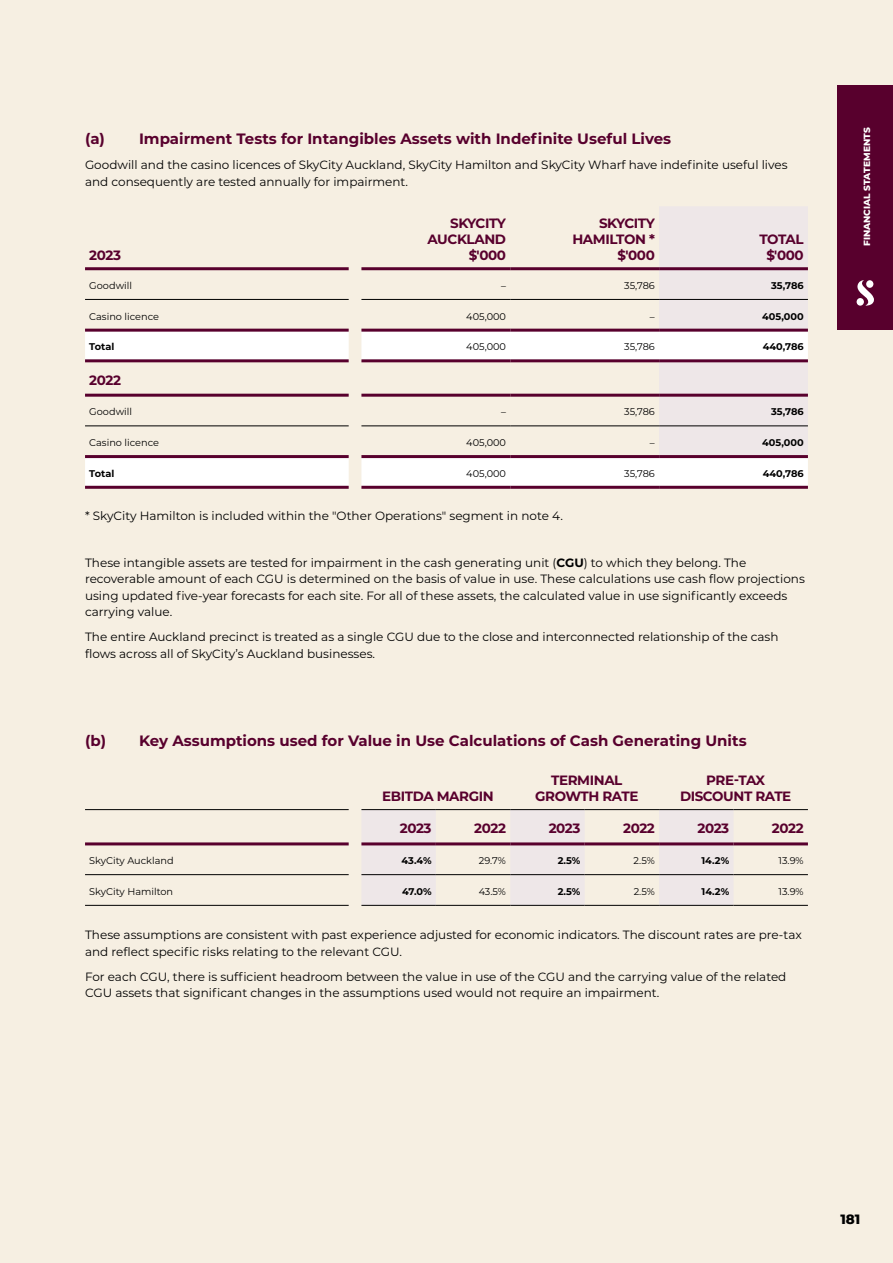
<style>
.page{position:relative;width:893px;height:1263px;background:#f6efe2}
.page>*{position:absolute;margin:0;border:0;box-sizing:border-box;transform-origin:0 0}
.t1{font:700 15px "Montserrat";color:#58002d}
.t2{font:700 13.5px/16.2px "Montserrat";letter-spacing:-.03em;color:#58002d;text-align:center}
.t3{font:800 13.5px "Montserrat";color:#000}
.t4{font:12px/16.5px "Montserrat";color:#000}
.t5{font:9.75px "Montserrat";color:#000}
.t6{font:700 9.75px "Montserrat";color:#000}
.t7{font:800 9px "Montserrat";color:#fff}
.s1{font-weight:700}
</style>
<div class="page">
<svg style="left:85px;top:332px;width:264px;height:154px"></svg>
<svg style="left:361px;top:270px;width:447px;height:216px"></svg>
<hr style="left:85px;top:267px;width:264px;height:3px;background:#58002d">
<hr style="left:85px;top:394px;width:264px;height:3px;background:#58002d">
<hr style="left:361px;top:267px;width:149px;height:3px;background:#58002d">
<hr style="left:510px;top:267px;width:149px;height:3px;background:#58002d">
<hr style="left:659px;top:267px;width:149px;height:3px;background:#58002d">
<hr style="left:85px;top:329px;width:264px;height:3px;background:#58002d">
<hr style="left:85px;top:359px;width:264px;height:3px;background:#58002d">
<hr style="left:85px;top:455px;width:264px;height:3px;background:#58002d">
<hr style="left:85px;top:486px;width:264px;height:3px;background:#58002d">
<hr style="left:361px;top:329px;width:149px;height:3px;background:#58002d">
<hr style="left:510px;top:329px;width:149px;height:3px;background:#58002d">
<hr style="left:659px;top:329px;width:149px;height:3px;background:#58002d">
<hr style="left:361px;top:359px;width:149px;height:3px;background:#58002d">
<hr style="left:510px;top:359px;width:149px;height:3px;background:#58002d">
<hr style="left:659px;top:359px;width:149px;height:3px;background:#58002d">
<hr style="left:361px;top:394px;width:149px;height:3px;background:#58002d">
<hr style="left:510px;top:394px;width:149px;height:3px;background:#58002d">
<hr style="left:659px;top:394px;width:149px;height:3px;background:#58002d">
<hr style="left:361px;top:455px;width:149px;height:3px;background:#58002d">
<hr style="left:510px;top:455px;width:149px;height:3px;background:#58002d">
<hr style="left:659px;top:455px;width:149px;height:3px;background:#58002d">
<hr style="left:361px;top:486px;width:149px;height:3px;background:#58002d">
<hr style="left:510px;top:486px;width:149px;height:3px;background:#58002d">
<hr style="left:659px;top:486px;width:149px;height:3px;background:#58002d">
<hr style="left:85px;top:426px;width:264px;height:1px;background:#000">
<hr style="left:361px;top:426px;width:149px;height:1px;background:#000">
<hr style="left:510px;top:426px;width:149px;height:1px;background:#000">
<hr style="left:659px;top:426px;width:149px;height:1px;background:#000">
<hr style="left:85px;top:299px;width:264px;height:1px;background:#000">
<hr style="left:361px;top:299px;width:149px;height:1px;background:#000">
<hr style="left:510px;top:299px;width:149px;height:1px;background:#000">
<hr style="left:659px;top:299px;width:149px;height:1px;background:#000">
<svg style="left:361px;top:810px;width:372px;height:95px"></svg>
<hr style="left:85px;top:842px;width:264px;height:3px;background:#58002d">
<hr style="left:361px;top:842px;width:75px;height:3px;background:#58002d">
<hr style="left:436px;top:842px;width:74px;height:3px;background:#58002d">
<hr style="left:510px;top:842px;width:75px;height:3px;background:#58002d">
<hr style="left:585px;top:842px;width:74px;height:3px;background:#58002d">
<hr style="left:659px;top:842px;width:74px;height:3px;background:#58002d">
<hr style="left:733px;top:842px;width:75px;height:3px;background:#58002d">
<hr style="left:85px;top:905px;width:264px;height:1px;background:#000">
<hr style="left:361px;top:905px;width:75px;height:1px;background:#000">
<hr style="left:436px;top:905px;width:74px;height:1px;background:#000">
<hr style="left:510px;top:905px;width:75px;height:1px;background:#000">
<hr style="left:585px;top:905px;width:74px;height:1px;background:#000">
<hr style="left:659px;top:905px;width:74px;height:1px;background:#000">
<hr style="left:733px;top:905px;width:75px;height:1px;background:#000">
<hr style="left:510px;top:809px;width:75px;height:1px;background:#000">
<hr style="left:585px;top:809px;width:74px;height:1px;background:#000">
<hr style="left:659px;top:809px;width:74px;height:1px;background:#000">
<hr style="left:733px;top:809px;width:75px;height:1px;background:#000">
<hr style="left:85px;top:809px;width:264px;height:1px;background:#000">
<hr style="left:361px;top:809px;width:75px;height:1px;background:#000">
<hr style="left:436px;top:809px;width:74px;height:1px;background:#000">
<hr style="left:85px;top:874px;width:264px;height:1px;background:#000">
<hr style="left:361px;top:874px;width:75px;height:1px;background:#000">
<hr style="left:436px;top:874px;width:74px;height:1px;background:#000">
<hr style="left:510px;top:874px;width:75px;height:1px;background:#000">
<hr style="left:585px;top:874px;width:74px;height:1px;background:#000">
<hr style="left:659px;top:874px;width:74px;height:1px;background:#000">
<hr style="left:733px;top:874px;width:75px;height:1px;background:#000">
<div style="left:838px;top:85px;width:55px;height:245px;background:#58002d"></div>
<svg style="left:857px;top:280px;width:17px;height:26px"></svg>
<p class="t1" style="left:85px;top:128px;width:588px">(a) Impairment Tests for Intangibles Assets with Indefinite Useful Lives</p>
<p class="t4" style="left:85px;top:156px;width:704px">Goodwill and the casino licences of SkyCity Auckland, SkyCity Hamilton and SkyCity Wharf have indefinite useful lives and consequently are tested annually for impairment.</p>
<p class="t2" style="left:89px;top:247px;width:33px">2023</p>
<p class="t2" style="left:428px;top:214px;width:80px;text-align:right">SKYCITY<br>AUCKLAND $'000</p>
<p class="t2" style="left:572px;top:214px;width:84px;text-align:right">SKYCITY<br>HAMILTON * $'000</p>
<p class="t2" style="left:759px;top:230px;width:46px">TOTAL $'000</p>
<p class="t5" style="left:89px;top:279px;width:44px">Goodwill</p>
<p class="t5" style="left:501px;top:279px;width:6px">–</p>
<p class="t5" style="left:624px;top:279px;width:32px">35,786</p>
<p class="t6" style="left:771px;top:278px;width:34px">35,786</p>
<p class="t5" style="left:89px;top:309px;width:71px">Casino licence</p>
<p class="t5" style="left:466px;top:309px;width:41px">405,000</p>
<p class="t5" style="left:650px;top:309px;width:6px">–</p>
<p class="t6" style="left:762px;top:309px;width:43px">405,000</p>
<p class="t6" style="left:89px;top:340px;width:27px">Total</p>
<p class="t5" style="left:466px;top:340px;width:41px">405,000</p>
<p class="t5" style="left:624px;top:340px;width:32px">35,786</p>
<p class="t6" style="left:763px;top:340px;width:42px">440,786</p>
<p class="t2" style="left:89px;top:371px;width:33px">2022</p>
<p class="t5" style="left:89px;top:405px;width:44px">Goodwill</p>
<p class="t5" style="left:501px;top:405px;width:6px">–</p>
<p class="t5" style="left:624px;top:405px;width:32px">35,786</p>
<p class="t6" style="left:771px;top:405px;width:34px">35,786</p>
<p class="t5" style="left:89px;top:436px;width:71px">Casino licence</p>
<p class="t5" style="left:466px;top:436px;width:41px">405,000</p>
<p class="t5" style="left:650px;top:436px;width:6px">–</p>
<p class="t6" style="left:762px;top:435px;width:43px">405,000</p>
<p class="t6" style="left:89px;top:466px;width:27px">Total</p>
<p class="t5" style="left:466px;top:466px;width:41px">405,000</p>
<p class="t5" style="left:624px;top:466px;width:32px">35,786</p>
<p class="t6" style="left:763px;top:466px;width:42px">440,786</p>
<p class="t4" style="left:85px;top:507px;width:479px">* SkyCity Hamilton is included within the "Other Operations" segment in note 4.</p>
<p class="t4" style="left:85px;top:554px;width:721px">These intangible assets are tested for impairment in the cash generating unit (<span class="s1">CGU</span>) to which they belong. The recoverable amount of each CGU is determined on the basis of value in use. These calculations use cash flow projections using updated five-year forecasts for each site. For all of these assets, the calculated value in use significantly exceeds carrying value.</p>
<p class="t4" style="left:85px;top:628px;width:695px">The entire Auckland precinct is treated as a single CGU due to the close and interconnected relationship of the cash flows across all of SkyCity’s Auckland businesses.</p>
<p class="t1" style="left:85px;top:730px;width:663px">(b) Key Assumptions used for Value in Use Calculations of Cash Generating Units</p>
<p class="t2" style="left:382px;top:787px;width:113px">EBITDA MARGIN</p>
<p class="t2" style="left:535px;top:771px;width:105px">TERMINAL<br>GROWTH RATE</p>
<p class="t2" style="left:680px;top:771px;width:113px">PRE-TAX<br>DISCOUNT RATE</p>
<p class="t2" style="left:400px;top:820px;width:33px">2023</p>
<p class="t2" style="left:474px;top:820px;width:33px">2022</p>
<p class="t2" style="left:549px;top:820px;width:33px">2023</p>
<p class="t2" style="left:623px;top:820px;width:33px">2022</p>
<p class="t2" style="left:697px;top:820px;width:33px">2023</p>
<p class="t2" style="left:772px;top:820px;width:33px">2022</p>
<p class="t5" style="left:89px;top:854px;width:86px">SkyCity Auckland</p>
<p class="t6" style="left:402px;top:853px;width:31px">43.4%</p>
<p class="t5" style="left:479px;top:854px;width:29px">29.7%</p>
<p class="t6" style="left:558px;top:853px;width:24px">2.5%</p>
<p class="t5" style="left:634px;top:854px;width:23px">2.5%</p>
<p class="t6" style="left:701px;top:853px;width:29px">14.2%</p>
<p class="t5" style="left:779px;top:854px;width:27px">13.9%</p>
<p class="t5" style="left:89px;top:884px;width:85px">SkyCity Hamilton</p>
<p class="t6" style="left:402px;top:884px;width:31px">47.0%</p>
<p class="t5" style="left:479px;top:884px;width:29px">43.5%</p>
<p class="t6" style="left:558px;top:884px;width:24px">2.5%</p>
<p class="t5" style="left:634px;top:884px;width:23px">2.5%</p>
<p class="t6" style="left:701px;top:884px;width:29px">14.2%</p>
<p class="t5" style="left:779px;top:884px;width:27px">13.9%</p>
<p class="t4" style="left:85px;top:926px;width:718px">These assumptions are consistent with past experience adjusted for economic indicators. The discount rates are pre-tax and reflect specific risks relating to the relevant CGU.</p>
<p class="t4" style="left:85px;top:968px;width:703px">For each CGU, there is sufficient headroom between the value in use of the CGU and the carrying value of the related<br>CGU assets that significant changes in the assumptions used would not require an impairment.</p>
<p class="t7" style="left:860px;top:246px;width:120px;rotate:-90deg">FINANCIAL STATEMENTS</p>
<p class="t3" style="left:840px;top:1209px;width:21px">181</p>
</div>
